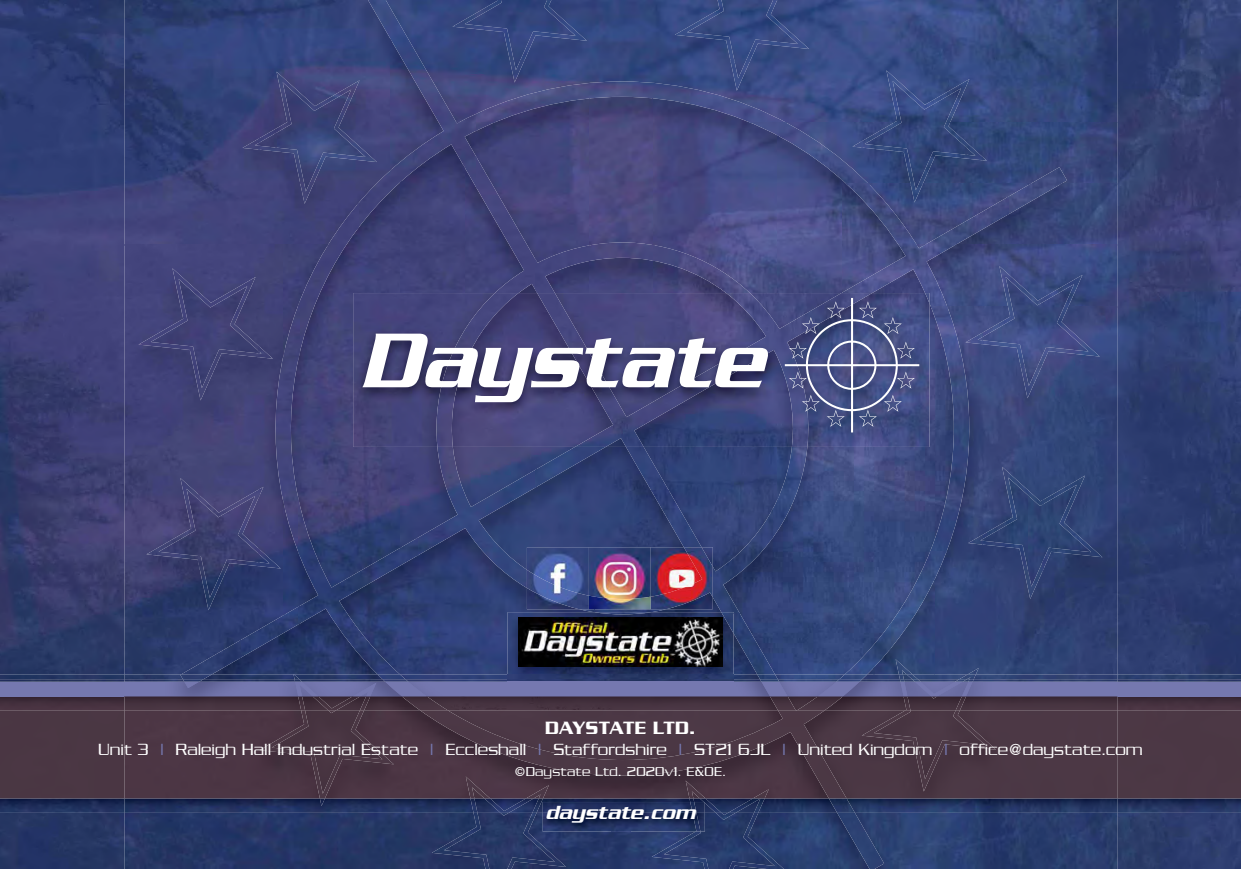
<style>
.page{position:relative;width:1241px;height:869px;background:#fff}
.page>*{position:absolute;margin:0;border:0;box-sizing:border-box;transform-origin:0 0}
.t1{font:italic 500 20.65px "Serpentine";color:#fff}
.t2{font:500 19.25px "Serpentine";letter-spacing:.015em;color:#fff}
.t3{font:300 17.5px "Serpentine";color:#fff}
.t4{font:300 14px "Serpentine";letter-spacing:.015em;color:#fff}
.s1{color:#7578af}
</style>
<div class="page">
<img style="left:0;top:0;width:1240px;height:868px">
<img style="left:0;top:674px;width:1240px;height:138px">
<div style="left:0;top:681px;width:1240px;height:15px;background:#7578af"></div>
<img style="left:884px;top:812px;width:233px;height:56px">
<img style="left:854px;top:798px;width:263px;height:14px">
<div style="left:846px;top:710px;width:271px;height:88px;background:#4c3845"></div>
<img style="left:842px;top:696px;width:275px;height:14px">
<img style="left:589px;top:0;width:528px;height:122px">
<img style="left:982px;top:122px;width:135px;height:61px">
<img style="left:1008px;top:183px;width:109px;height:62px">
<img style="left:1008px;top:245px;width:109px;height:61px">
<img style="left:982px;top:306px;width:135px;height:368px">
<img style="left:867px;top:674px;width:250px;height:4px">
<img style="left:862px;top:678px;width:255px;height:3px">
<img style="left:124px;top:812px;width:713px;height:56px">
<img style="left:124px;top:798px;width:704px;height:14px">
<div style="left:124px;top:710px;width:135px;height:88px;background:#4c3644"></div>
<img style="left:124px;top:696px;width:278px;height:14px">
<img style="left:124px;top:0;width:234px;height:245px">
<img style="left:124px;top:245px;width:160px;height:429px">
<img style="left:124px;top:674px;width:59px;height:7px">
<div style="left:394px;top:710px;width:26px;height:88px;background:#4c3644"></div>
<img style="left:417px;top:589px;width:160px;height:84px">
<img style="left:772px;top:307px;width:210px;height:367px">
<img style="left:464px;top:61px;width:125px;height:232px">
<img style="left:652px;top:61px;width:126px;height:232px">
<img style="left:275px;top:59px;width:125px;height:431px">
<div style="left:589px;top:123px;width:63px;height:118px;background:#4e4c80"></div>
<img style="left:840px;top:79px;width:21px;height:43px">
<img style="left:253px;top:131px;width:5px;height:6px">
<div style="left:400px;top:245px;width:64px;height:48px;background:#404379"></div>
<img style="left:777px;top:184px;width:53px;height:109px">
<img style="left:975px;top:307px;width:114px;height:80px">
<img style="left:400px;top:446px;width:378px;height:126px">
<img style="left:978px;top:476px;width:3px;height:103px">
<img style="left:157px;top:568px;width:41px;height:29px">
<img style="left:1043px;top:572px;width:47px;height:16px">
<img style="left:837px;top:812px;width:47px;height:56px">
<img style="left:828px;top:798px;width:26px;height:14px">
<img style="left:420px;top:710px;width:426px;height:88px">
<img style="left:402px;top:696px;width:440px;height:14px">
<img style="left:358px;top:0;width:119px;height:245px">
<img style="left:476px;top:80px;width:312px;height:43px">
<img style="left:476px;top:122px;width:60px;height:171px">
<img style="left:747px;top:122px;width:114px;height:62px">
<img style="left:1007px;top:165px;width:59px;height:51px">
<img style="left:298px;top:201px;width:60px;height:158px">
<img style="left:535px;top:241px;width:119px;height:52px">
<img style="left:830px;top:183px;width:178px;height:124px">
<img style="left:240px;top:300px;width:59px;height:359px">
<img style="left:653px;top:245px;width:98px;height:48px">
<img style="left:927px;top:306px;width:43px;height:246px">
<img style="left:416px;top:446px;width:120px;height:143px">
<img style="left:535px;top:446px;width:136px;height:45px">
<img style="left:771px;top:446px;width:37px;height:95px">
<img style="left:298px;top:490px;width:119px;height:183px">
<img style="left:594px;top:490px;width:178px;height:122px">
<img style="left:577px;top:609px;width:18px;height:3px">
<img style="left:889px;top:551px;width:58px;height:100px">
<img style="left:181px;top:638px;width:59px;height:36px">
<img style="left:733px;top:612px;width:157px;height:62px">
<img style="left:651px;top:812px;width:132px;height:56px">
<img style="left:689px;top:798px;width:75px;height:14px">
<img style="left:685px;top:780px;width:83px;height:18px">
<img style="left:432px;top:812px;width:134px;height:56px">
<img style="left:470px;top:798px;width:73px;height:14px">
<img style="left:465px;top:776px;width:83px;height:22px">
<svg style="left:320px;top:798px;width:5px;height:7px"></svg>
<div style="left:259px;top:710px;width:135px;height:88px;background:#4a3442"></div>
<img style="left:298px;top:696px;width:72px;height:14px">
<svg style="left:328px;top:710px;width:8px;height:2px"></svg>
<img style="left:312px;top:696px;width:48px;height:14px">
<svg style="left:184px;top:673px;width:675px;height:23px"></svg>
<div style="left:861px;top:710px;width:134px;height:81px;background:#4a3744"></div>
<img style="left:903px;top:696px;width:62px;height:14px">
<img style="left:895px;top:659px;width:17px;height:15px">
<svg style="left:900px;top:667px;width:78px;height:29px"></svg>
<img style="left:451px;top:0;width:359px;height:61px">
<img style="left:258px;top:60px;width:121px;height:123px">
<img style="left:508px;top:60px;width:18px;height:24px">
<img style="left:728px;top:60px;width:24px;height:32px">
<img style="left:861px;top:69px;width:121px;height:153px">
<img style="left:241px;top:137px;width:18px;height:14px">
<svg style="left:850px;top:139px;width:12px;height:10px"></svg>
<svg style="left:965px;top:145px;width:23px;height:17px"></svg>
<img style="left:298px;top:182px;width:17px;height:23px">
<img style="left:138px;top:266px;width:121px;height:136px">
<img style="left:981px;top:264px;width:119px;height:102px">
<img style="left:258px;top:344px;width:16px;height:16px">
<img style="left:963px;top:330px;width:19px;height:15px">
<img style="left:981px;top:366px;width:62px;height:244px">
<img style="left:145px;top:476px;width:54px;height:92px">
<img style="left:258px;top:485px;width:24px;height:85px">
<img style="left:1042px;top:473px;width:60px;height:99px">
<img style="left:198px;top:487px;width:61px;height:123px">
<img style="left:966px;top:532px;width:16px;height:14px">
<img style="left:542px;top:812px;width:162px;height:19px">
<img style="left:542px;top:801px;width:148px;height:11px">
<svg style="left:691px;top:791px;width:13px;height:10px"></svg>
<img style="left:692px;top:812px;width:8px;height:19px">
<img style="left:690px;top:801px;width:14px;height:11px">
<img style="left:353px;top:293px;width:79px;height:153px">
<img style="left:432px;top:293px;width:497px;height:153px">
<svg style="left:784px;top:298px;width:135px;height:134px;background:#545d8d"></svg>
<svg style="left:362px;top:333px;width:407px;height:69px"></svg>
<img style="left:507px;top:612px;width:226px;height:70px">
<img style="left:594px;top:612px;width:139px;height:20px">
<img style="left:518px;top:617px;width:204px;height:49px">
<img style="left:590px;top:547px;width:60px;height:48px">
<img style="left:590px;top:595px;width:60px;height:14px">
<img style="left:527px;top:547px;width:63px;height:48px">
<img style="left:527px;top:569px;width:62px;height:40px">
<svg style="left:589px;top:595px;width:1px;height:14px"></svg>
<img style="left:650px;top:547px;width:62px;height:62px">
<svg style="left:650px;top:596px;width:1px;height:13px"></svg>
<p class="t2" style="left:545px;top:720px;width:152px">DAYSTATE LTD.</p>
<p class="t3" style="left:98px;top:742px;width:1045px">Unit 3 <span class="s1">|</span> Raleigh Hall Industrial Estate <span class="s1">|</span> Eccleshall <span class="s1">|</span> Staffordshire <span class="s1">|</span> ST21 6JL <span class="s1">|</span> United Kingdom <span class="s1">|</span> office@daystate.com</p>
<p class="t4" style="left:514px;top:765px;width:213px">©Daystate Ltd. 2020v1. E&amp;OE.</p>
<p class="t1" style="left:545px;top:799px;width:151px">daystate.com</p>
</div>
